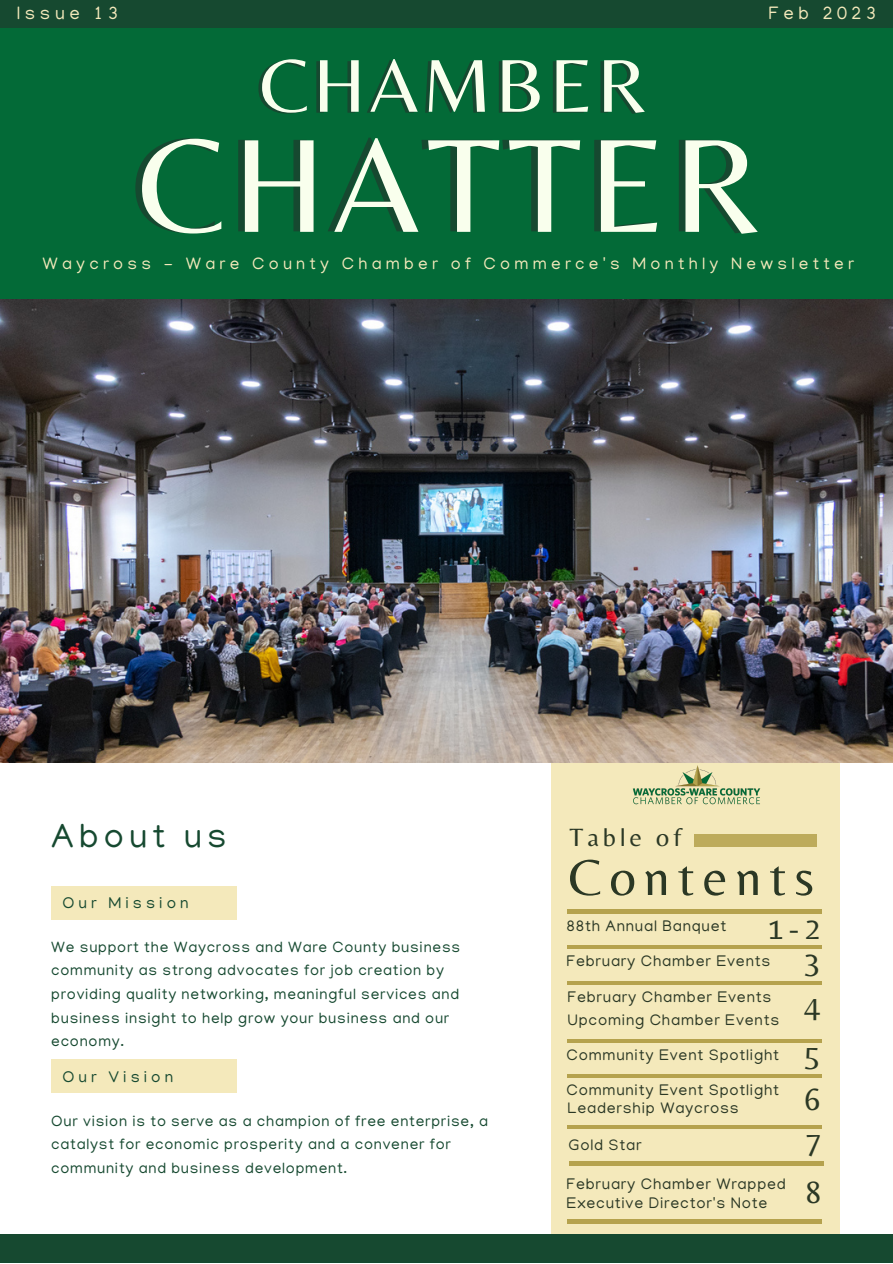
<style>
.page{position:relative;width:893px;height:1264px;background:#fff}
.page>*{position:absolute;margin:0;border:0;box-sizing:border-box;transform-origin:0 0}
.t1{font:138.15px "Belleza";letter-spacing:.05em;color:#f9ffed}
.t2{font:77.85px "Belleza";letter-spacing:.05em;color:#f9ffed}
.t3{font:52.5px "Belleza";letter-spacing:.15em;color:#2b3825}
.t4{font:34.35px "Manjari";letter-spacing:.15em;color:#164930}
.t5{font:31.95px "Belleza";color:#2b3825}
.t6{font:25.95px "Belleza";letter-spacing:.15em;color:#2b3825}
.t7{font:18.45px "Manjari";letter-spacing:.25em;color:#f4e9bb}
.t8{font:17.1px "Manjari";letter-spacing:.25em;color:#f4e9bb}
.t9{font:16.05px "Manjari";letter-spacing:.25em;color:#164930}
.t10{font:15.75px "Manjari";letter-spacing:.05em;color:#2b3825}
.t11{font:15.3px/23.5px "Manjari";letter-spacing:.05em;color:#164930}
</style>
<div class="page">
<div style="left:0;top:8px;width:892px;height:293px;background:#036a37"></div>
<div style="left:551px;top:762px;width:288px;height:479px;background:#f4e9bb"></div>
<div style="left:0;top:0;width:892px;height:27px;background:#164930"></div>
<div style="left:0;top:1234px;width:892px;height:28px;background:#164930"></div>
<div style="left:51px;top:886px;width:186px;height:33px;background:#f4e9bb"></div>
<div style="left:51px;top:1059px;width:186px;height:33px;background:#f4e9bb"></div>
<img style="left:627px;top:762px;width:139px;height:43px">
<div style="left:694px;top:834px;width:122px;height:13px;background:#bdab5b"></div>
<hr style="left:567px;top:909px;width:254px;height:4px;background:#b5a24d">
<hr style="left:567px;top:981px;width:254px;height:3px;background:#b5a24d">
<hr style="left:567px;top:1039px;width:254px;height:3px;background:#b5a24d">
<hr style="left:567px;top:1125px;width:254px;height:3px;background:#b5a24d">
<hr style="left:567px;top:945px;width:254px;height:3px;background:#b5a24d">
<hr style="left:567px;top:1074px;width:254px;height:3px;background:#b5a24d">
<hr style="left:569px;top:1161px;width:254px;height:4px;background:#b5a24d">
<hr style="left:567px;top:1219px;width:254px;height:4px;background:#b5a24d">
<img style="left:1px;top:299px;width:891px;height:463px">
<p class="t7" style="left:17px;top:6px;width:103px">Issue 13</p>
<p class="t7" style="left:768px;top:5px;width:109px">Feb 2023</p>
<p class="t2" style="left:260px;top:39px;width:388px">CHAMBER</p>
<p class="t1" style="left:138px;top:104px;width:624px">CHATTER</p>
<p class="t8" style="left:42px;top:256px;width:812px">Waycross - Ware County Chamber of Commerce's Monthly Newsletter</p>
<p class="t4" style="left:51px;top:822px;width:177px">About us</p>
<p class="t9" style="left:62px;top:895px;width:128px">Our Mission</p>
<p class="t11" style="left:51px;top:937px;width:410px">We support the Waycross and Ware County business community as strong advocates for job creation by providing quality networking, meaningful services and business insight to help grow your business and our economy.</p>
<p class="t9" style="left:62px;top:1070px;width:112px">Our Vision</p>
<p class="t11" style="left:51px;top:1110px;width:438px">Our vision is to serve as a champion of free enterprise, a catalyst for economic prosperity and a convener for community and business development.</p>
<p class="t6" style="left:569px;top:822px;width:114px">Table of</p>
<p class="t3" style="left:568px;top:846px;width:247px">Contents</p>
<p class="t10" style="left:566px;top:919px;width:161px">88th Annual Banquet</p>
<p class="t5" style="left:768px;top:909px;width:54px">1-2</p>
<p class="t10" style="left:566px;top:954px;width:205px">February Chamber Events</p>
<p class="t5" style="left:804px;top:943px;width:17px">3</p>
<p class="t10" style="left:567px;top:990px;width:205px">February Chamber Events</p>
<p class="t10" style="left:567px;top:1013px;width:213px">Upcoming Chamber Events</p>
<p class="t10" style="left:566px;top:1047px;width:214px">Community Event Spotlight</p>
<p class="t5" style="left:804px;top:987px;width:17px">4</p>
<p class="t5" style="left:804px;top:1035px;width:17px">5</p>
<p class="t10" style="left:566px;top:1083px;width:214px">Community Event Spotlight</p>
<p class="t5" style="left:804px;top:1080px;width:17px">6</p>
<p class="t10" style="left:568px;top:1138px;width:75px">Gold Star</p>
<p class="t10" style="left:566px;top:1177px;width:221px">February Chamber Wrapped</p>
<p class="t10" style="left:566px;top:1196px;width:202px">Executive Director's Note</p>
<p class="t10" style="left:567px;top:1101px;width:173px">Leadership Waycross</p>
<p class="t5" style="left:805px;top:1123px;width:17px">7</p>
<p class="t5" style="left:805px;top:1172px;width:17px">8</p>
</div>
